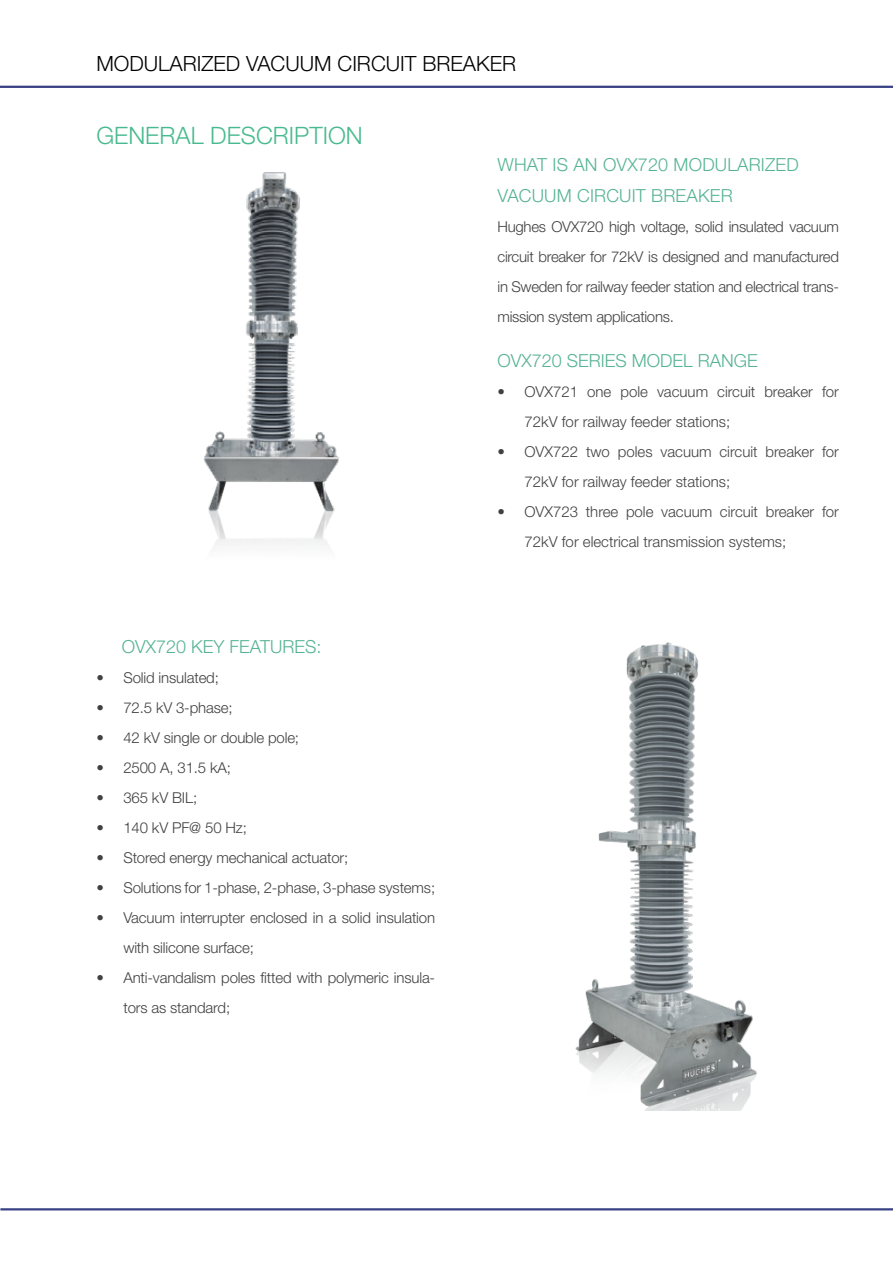
<style>
.page{position:relative;width:893px;height:1263px;background:#fff}
.page>*{position:absolute;margin:0;border:0;box-sizing:border-box;transform-origin:0 0}
.t1{font:300 24px "Helvetica Neue";color:#48ba8f}
.t2{font:300 21px "Helvetica Neue";color:#000}
.t3{font:300 18px/30px "Helvetica Neue";letter-spacing:.01em;color:#56b395}
.t4{font:300 15px/30px "Helvetica Neue";letter-spacing:-.01em;color:#414042}
</style>
<div class="page">
<hr style="left:0;top:1208px;width:893px;height:2px;background:#384184">
<hr style="left:0;top:86px;width:893px;height:2px;background:#384184">
<img style="left:204px;top:172px;width:135px;height:373px">
<img style="left:575px;top:642px;width:182px;height:468px">
<h2 class="t2" style="left:96px;top:50px;width:421px">MODULARIZED VACUUM CIRCUIT BREAKER</h2>
<h1 class="t1" style="left:96px;top:121px;width:268px">GENERAL DESCRIPTION</h1>
<p class="t3" style="left:122px;top:631px;width:201px">OVX720 KEY FEATURES:</p>
<p class="t4" style="left:96px;top:662px;width:124px">• Solid insulated;</p>
<p class="t4" style="left:96px;top:692px;width:138px">• 72.5 kV 3-phase;</p>
<p class="t4" style="left:96px;top:722px;width:204px">• 42 kV single or double pole;</p>
<p class="t4" style="left:96px;top:752px;width:136px">• 2500 A, 31.5 kA;</p>
<p class="t4" style="left:96px;top:782px;width:102px">• 365 kV BIL;</p>
<p class="t4" style="left:96px;top:812px;width:152px">• 140 kV PF@ 50 Hz;</p>
<p class="t4" style="left:96px;top:842px;width:253px">• Stored energy mechanical actuator;</p>
<p class="t4" style="left:96px;top:872px;width:340px">• Solutions for 1-phase, 2-phase, 3-phase systems;</p>
<p class="t4" style="left:123px;top:902px;width:313px;text-indent:-27px">• Vacuum interrupter enclosed in a solid insulation with silicone surface;</p>
<p class="t4" style="left:123px;top:962px;width:313px;text-indent:-27px">• Anti-vandalism poles fitted with polymeric insula&shy;tors as standard;</p>
<p class="t3" style="left:497px;top:150px;width:303px">WHAT IS AN OVX720 MODULARIZED<br>VACUUM CIRCUIT BREAKER</p>
<p class="t4" style="left:497px;top:211px;width:343px;text-align:justify">Hughes OVX720 high voltage, solid insulated vacuum circuit breaker for 72kV is designed and manufactured in Sweden for railway feeder station and electrical trans&shy;mission system applications.</p>
<p class="t3" style="left:497px;top:345px;width:262px">OVX720 SERIES MODEL RANGE</p>
<p class="t4" style="left:524px;top:376px;width:316px;text-indent:-27px">• OVX721 one pole vacuum circuit breaker for<br>72kV for railway feeder stations;</p>
<p class="t4" style="left:524px;top:436px;width:316px;text-indent:-27px">• OVX722 two poles vacuum circuit breaker for<br>72kV for railway feeder stations;</p>
<p class="t4" style="left:524px;top:496px;width:316px;text-indent:-27px">• OVX723 three pole vacuum circuit breaker for<br>72kV for electrical transmission systems;</p>
</div>
